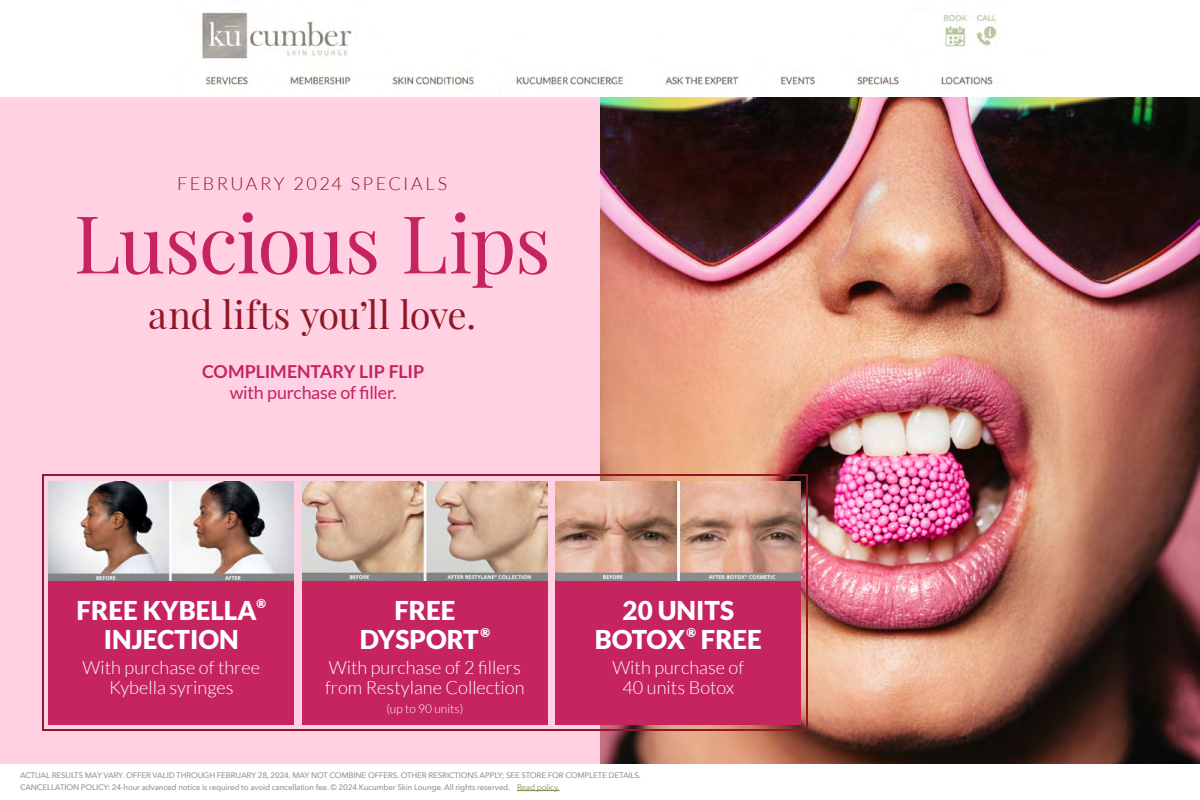
<style>
.page{position:relative;width:1200px;height:800px;background:#fff}
.page>*{position:absolute;margin:0;border:0;box-sizing:border-box;transform-origin:0 0}
.t1{font:80px "Playfair Display";letter-spacing:-.02em;color:#c5245f}
.t2{font:38px "Playfair Display";color:#901727}
.t3{font:900 25.9px/28.5px "Lato";color:#fff;text-align:center}
.t4{font:300 18.2px/20.7px "Lato";color:#fff;text-align:center}
.t5{font:300 18px "Lato";letter-spacing:.135em;color:#901727}
.t6{font:17.9px "Lato";letter-spacing:-.015em;color:#c5245f}
.t7{font:700 17.9px "Lato";letter-spacing:-.005em;color:#c5245f}
.t8{font:900 12.2px "Lato";color:#fff}
.t9{font:300 12px "Lato";color:#fff}
.t10{font:500 8px/12px "Avenir Next";letter-spacing:-.02em;color:#9b948c}
.s1{font-weight:400;color:#738b42}
</style>
<div class="page">
<img style="left:202px;top:12px;width:795px;height:76px">
<div style="left:0;top:97px;width:1200px;height:667px;background:#ffd1e3"></div>
<img style="left:600px;top:97px;width:600px;height:667px">
<hr style="left:517px;top:790px;width:42px;height:1px;background:#738b42">
<svg style="left:42px;top:473px;width:767px;height:259px;background:#c55f7a"></svg>
<div style="left:908px;top:12px;width:28px;height:35px;background:#fff"></div>
<h3 class="t5" style="left:177px;top:174px;width:272px">FEBRUARY 2024 SPECIALS</h3>
<h1 class="t1" style="left:74px;top:181px;width:478px">Luscious Lips</h1>
<h2 class="t2" style="left:148px;top:285px;width:329px">and lifts you’ll love.</h2>
<h3 class="t7" style="left:202px;top:361px;width:224px">COMPLIMENTARY LIP FLIP</h3>
<h3 class="t6" style="left:230px;top:383px;width:168px">with purchase of filler.</h3>
<h3 class="t3" style="left:77px;top:596px;width:181px">FREE KYBELLA</h3>
<h3 class="t8" style="left:256px;top:597px;width:11px">®</h3>
<h3 class="t3" style="left:104px;top:625px;width:136px">INJECTION</h3>
<h3 class="t4" style="left:83px;top:657px;width:179px">With purchase of three<br>Kybella syringes</h3>
<h3 class="t3" style="left:360px;top:596px;width:121px">FREE<br>DYSPORT</h3>
<h3 class="t8" style="left:480px;top:625px;width:11px">®</h3>
<h3 class="t4" style="left:325px;top:657px;width:201px;text-align:left">With purchase of 2 fillers from Restylane Collection</h3>
<h3 class="t9" style="left:386px;top:702px;width:79px">(up to 90 units)</h3>
<h3 class="t3" style="left:595px;top:596px;width:141px;text-align:left;text-indent:28px">20 UNITS<br>BOTOX</h3>
<h3 class="t8" style="left:686px;top:625px;width:11px">®</h3>
<h3 class="t3" style="left:701px;top:625px;width:63px">FREE</h3>
<h3 class="t4" style="left:612px;top:657px;width:133px">With purchase of<br>40 units Botox</h3>
<p class="t10" style="left:20px;top:769px;width:623px">ACTUAL RESULTS MAY VARY. OFFER VALID THROUGH FEBRUARY 28, 2024. MAY NOT COMBINE OFFERS. OTHER RESRICTIONS APPLY; SEE STORE FOR COMPLETE DETAILS.<br>CANCELLATION POLICY: 24-hour advanced notice is required to avoid cancellation fee. © 2024 Kucumber Skin Lounge. All rights reserved. <span class="s1">Read policy.</span></p>
</div>
